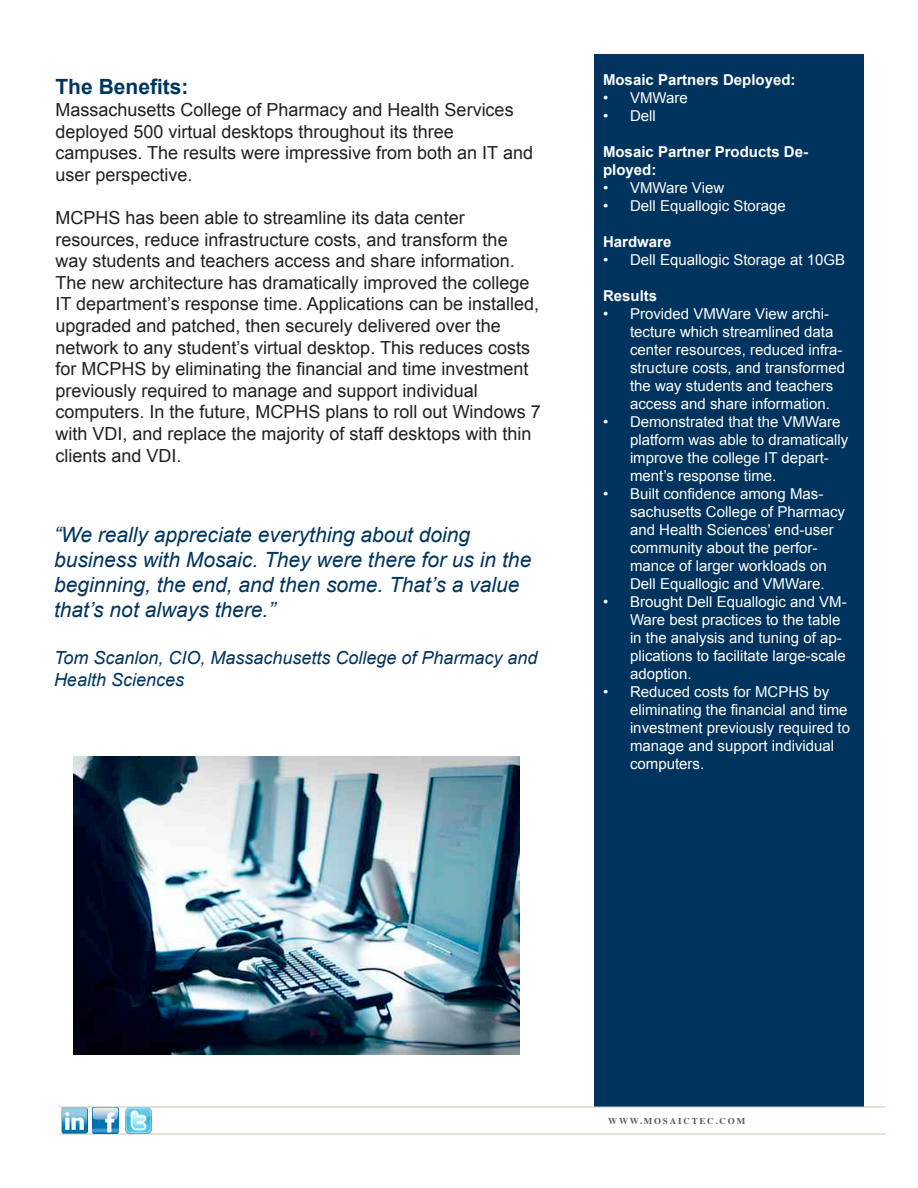
<style>
.page{position:relative;width:918px;height:1188px;background:#fff}
.page>*{position:absolute;margin:0;border:0;box-sizing:border-box;transform-origin:0 0}
.t1{font:italic 21px/25.2px "Arial";color:#00345f}
.t2{font:700 21px "Arial";color:#00345f}
.t3{font:18px/21.6px "Arial";color:#231f20}
.t4{font:italic 18px/21.6px "Arial";color:#00345f}
.t5{font:15px/18px "Arial";color:#fff}
.t6{font:700 15px/18px "Arial";color:#fff}
.t7{font:700 9px "Times";letter-spacing:.2em;color:#555d55}
</style>
<div class="page">
<div style="left:594px;top:54px;width:270px;height:1053px;background:#00345f"></div>
<hr style="left:60px;top:1107px;width:825px;height:1px;background:#c8c8b0">
<hr style="left:60px;top:1134px;width:825px;height:1px;background:#c8c8b0">
<img style="left:61px;top:1107px;width:27px;height:27px">
<img style="left:125px;top:1107px;width:27px;height:27px">
<img style="left:93px;top:1107px;width:26px;height:27px">
<img style="left:74px;top:756px;width:445px;height:298px">
<p class="t2" style="left:56px;top:73px;width:135px">The Benefits:</p>
<p class="t3" style="left:56px;top:99px;width:479px">Massachusetts College of Pharmacy and Health Services deployed 500 virtual desktops throughout its three campuses. The results were impressive from both an IT and user perspective.</p>
<p class="t3" style="left:56px;top:207px;width:487px">MCPHS has been able to streamline its data center resources, reduce infrastructure costs, and transform the way students and teachers access and share information.<br>The new architecture has dramatically improved the college IT department’s response time. Applications can be installed, upgraded and patched, then securely delivered over the network to any student’s virtual desktop. This reduces costs for MCPHS by eliminating the financial and time investment previously required to manage and support individual computers. In the future, MCPHS plans to roll out Windows 7 with VDI, and replace the majority of staff desktops with thin clients and VDI.</p>
<p class="t1" style="left:54px;top:522px;width:479px">“We really appreciate everything about doing business with Mosaic. They were there for us in the beginning, the end, and then some. That’s a value that’s not always there.”</p>
<p class="t4" style="left:54px;top:647px;width:485px">Tom Scanlon, CIO, Massachusetts College of Pharmacy and<br>Health Sciences</p>
<p class="t6" style="left:603px;top:71px;width:194px">Mosaic Partners Deployed:</p>
<p class="t5" style="left:603px;top:89px;width:86px">• VMWare</p>
<p class="t5" style="left:603px;top:107px;width:54px">• Dell</p>
<p class="t6" style="left:603px;top:143px;width:207px">Mosaic Partner Products De&shy;ployed:</p>
<p class="t5" style="left:603px;top:179px;width:123px">• VMWare View</p>
<p class="t5" style="left:603px;top:197px;width:184px">• Dell Equallogic Storage</p>
<p class="t6" style="left:603px;top:233px;width:70px">Hardware</p>
<p class="t5" style="left:603px;top:251px;width:244px">• Dell Equallogic Storage at 10GB</p>
<p class="t6" style="left:603px;top:287px;width:56px">Results</p>
<p class="t5" style="left:630px;top:305px;width:217px;text-indent:-27px">• Provided VMWare View archi&shy;tecture which streamlined data center resources, reduced infra&shy;structure costs, and transformed the way students and teachers access and share information.</p>
<p class="t5" style="left:630px;top:413px;width:220px;text-indent:-27px">• Demonstrated that the VMWare platform was able to dramatically improve the college IT depart&shy;ment’s response time.</p>
<p class="t5" style="left:630px;top:485px;width:217px;text-indent:-27px">• Built confidence among Mas&shy;sachusetts College of Pharmacy and Health Sciences’ end-user community about the perfor&shy;mance of larger workloads on<br>Dell Equallogic and VMWare.</p>
<p class="t5" style="left:630px;top:593px;width:218px;text-indent:-27px">• Brought Dell Equallogic and VM-<br>Ware best practices to the table in the analysis and tuning of ap&shy;plications to facilitate large-scale adoption.</p>
<p class="t5" style="left:630px;top:683px;width:222px;text-indent:-27px">• Reduced costs for MCPHS by eliminating the financial and time investment previously required to manage and support individual computers.</p>
<p class="t7" style="left:608px;top:1113px;width:138px">WWW.MOSAICTEC.COM</p>
</div>
